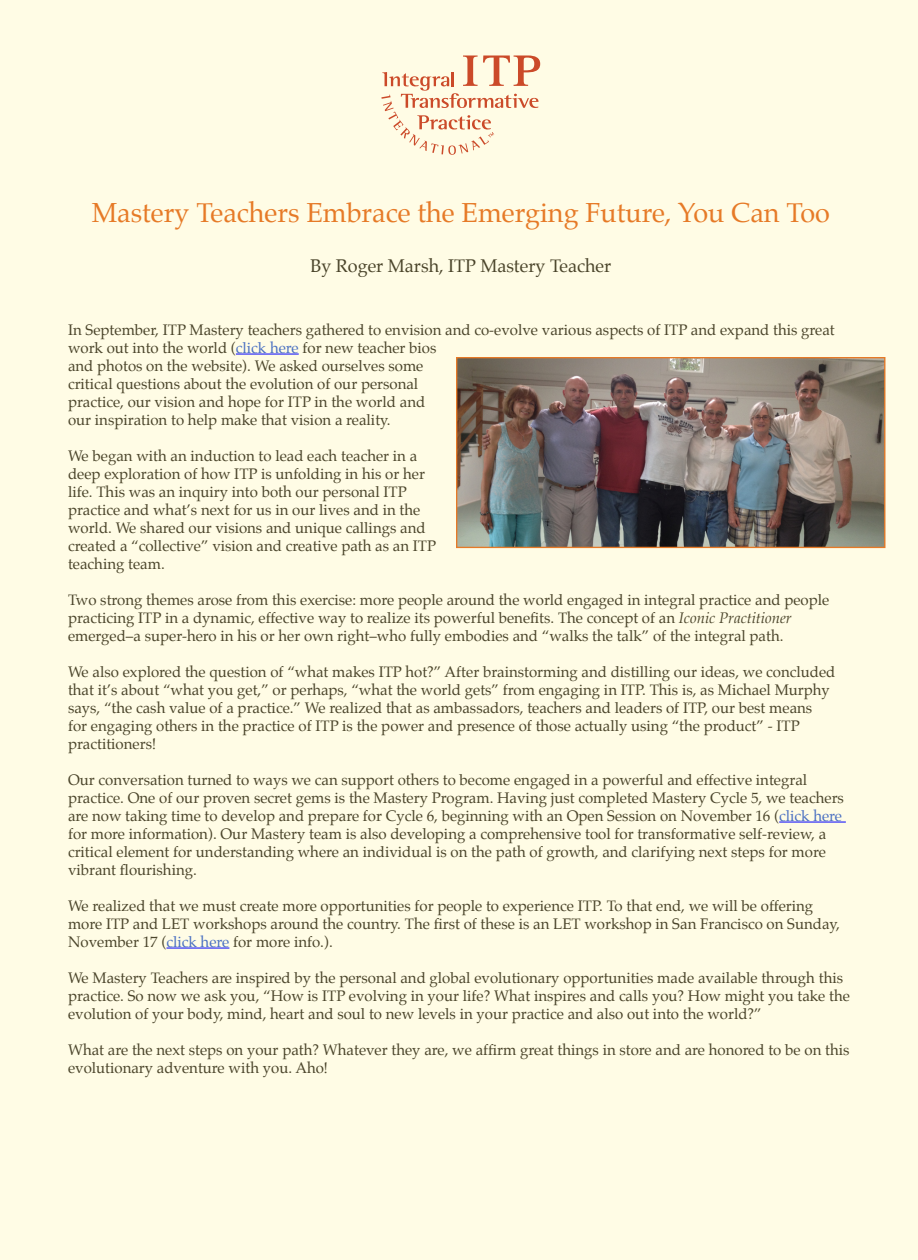
<style>
.page{position:relative;width:918px;height:1260px;background:#fffce5}
.page>*{position:absolute;margin:0;border:0;box-sizing:border-box;transform-origin:0 0}
.t1{font:27px "Palatino";color:#e67a27}
.Normal__Web{font:18px "Palatino";color:#4a442a}
.t2{font:15px/18px "Palatino";color:#4a442a}
.s1{color:#4a70c1}
.s2{font-style:italic}
</style>
<div class="page">
<hr style="left:236px;top:354px;width:63px;height:1px;background:#00f">
<hr style="left:779px;top:822px;width:67px;height:1px;background:#00f">
<hr style="left:166px;top:948px;width:63px;height:1px;background:#00f">
<svg style="left:381px;top:56px;width:159px;height:99px"></svg>
<img style="left:458px;top:359px;width:425px;height:187px">
<div style="left:456px;top:357px;width:429px;height:191px;border:1px solid #e67a27"></div>
<p class="t1" style="left:92px;top:190px;width:740px">Mastery Teachers Embrace the Emerging Future, You Can Too</p>
<p class="Normal__Web" style="left:310px;top:251px;width:302px">By Roger Marsh, ITP Mastery Teacher</p>
<p class="t2" style="left:68px;top:320px;width:768px">In September, ITP Mastery teachers gathered to envision and co-evolve various aspects of ITP and expand this great work out into the world (<span class="s1">click here</span> for new teacher bios<br>and photos on the website). We asked ourselves some<br>critical questions about the evolution of our personal<br>practice, our vision and hope for ITP in the world and<br>our inspiration to help make that vision a reality.</p>
<p class="t2" style="left:68px;top:446px;width:370px">We began with an induction to lead each teacher in a deep exploration of how ITP is unfolding in his or her life. This was an inquiry into both our personal ITP practice and what’s next for us in our lives and in the world. We shared our visions and unique callings and created a “collective” vision and creative path as an ITP teaching team.</p>
<p class="t2" style="left:68px;top:590px;width:763px">Two strong themes arose from this exercise: more people around the world engaged in integral practice and people practicing ITP in a dynamic, effective way to realize its powerful benefits. The concept of an <span class="s2">Iconic Practitioner </span>emerged–a super-hero in his or her own right–who fully embodies and “walks the talk” of the integral path.</p>
<p class="t2" style="left:68px;top:662px;width:769px">We also explored the question of “what makes ITP hot?” After brainstorming and distilling our ideas, we concluded that it’s about “what you get,” or perhaps, “what the world gets” from engaging in ITP. This is, as Michael Murphy says, “the cash value of a practice.” We realized that as ambassadors, teachers and leaders of ITP, our best means<br>for engaging others in the practice of ITP is the power and presence of those actually using “the product” - ITP practitioners!</p>
<p class="t2" style="left:68px;top:770px;width:777px">Our conversation turned to ways we can support others to become engaged in a powerful and effective integral practice. One of our proven secret gems is the Mastery Program. Having just completed Mastery Cycle 5, we teachers are now taking time to develop and prepare for Cycle 6, beginning with an Open Session on November 16 (<span class="s1">click here </span>for more information). Our Mastery team is also developing a comprehensive tool for transformative self-review, a critical element for understanding where an individual is on the path of growth, and clarifying next steps for more vibrant flourishing.</p>
<p class="t2" style="left:68px;top:896px;width:774px">We realized that we must create more opportunities for people to experience ITP. To that end, we will be offering more ITP and LET workshops around the country. The first of these is an LET workshop in San Francisco on Sunday,<br>November 17 (<span class="s1">click here</span> for more info.).</p>
<p class="t2" style="left:68px;top:968px;width:783px">We Mastery Teachers are inspired by the personal and global evolutionary opportunities made available through this practice. So now we ask you, “How is ITP evolving in your life? What inspires and calls you? How might you take the evolution of your body, mind, heart and soul to new levels in your practice and also out into the world?”</p>
<p class="t2" style="left:68px;top:1040px;width:783px">What are the next steps on your path? Whatever they are, we affirm great things in store and are honored to be on this evolutionary adventure with you. Aho!</p>
</div>
